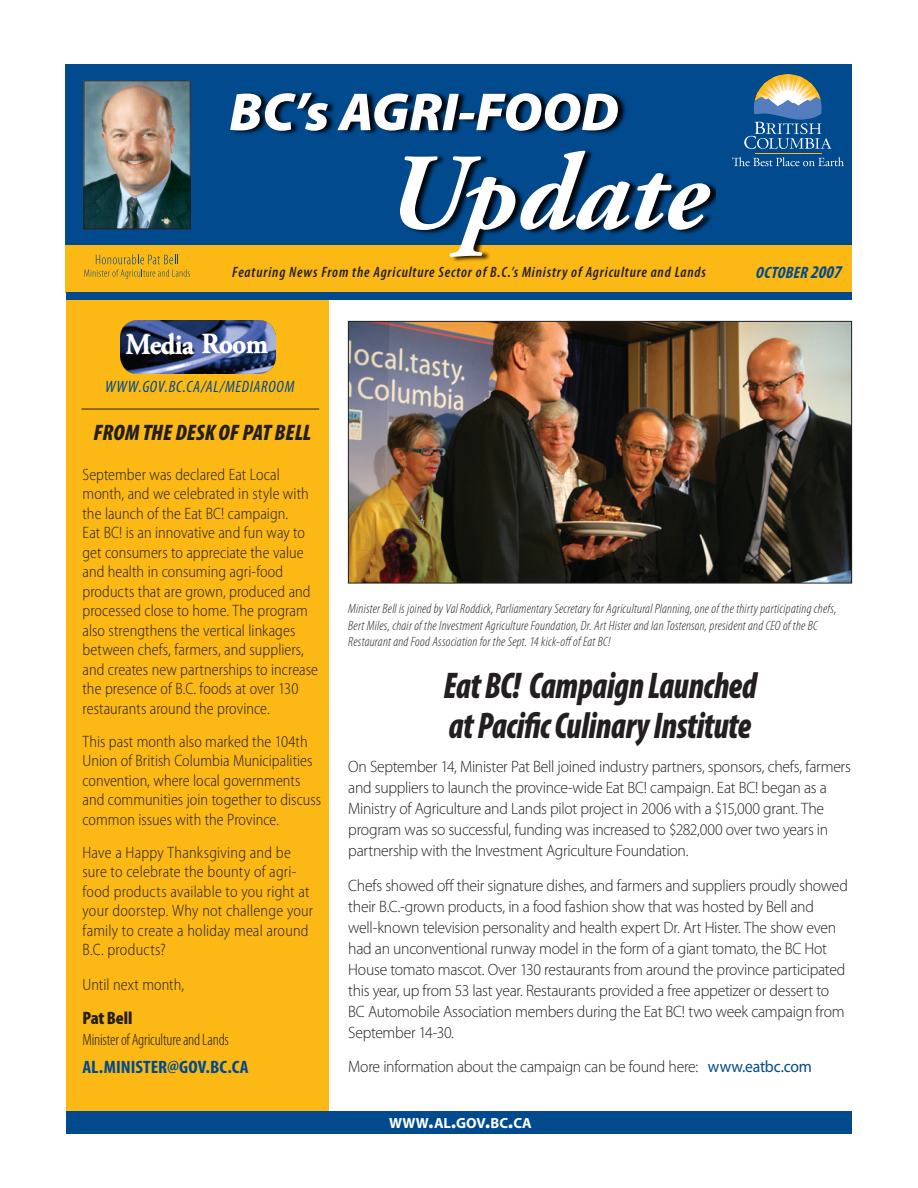
<style>
.page{position:relative;width:918px;height:1188px;background:#fff}
.page>*{position:absolute;margin:0;border:0;box-sizing:border-box;transform-origin:0 0}
.t1{font:italic 700 108.45px "Adobe Garamond Pro";color:#fff}
.t2{font:italic 900 54px "Myriad Pro";color:#fff}
.t3{font:italic 900 condensed 37.35px/39.6px "Myriad Pro";letter-spacing:-.01em;color:#231f20;scale:.88 1}
.t4{font:700 28.95px "Adobe Garamond Pro";letter-spacing:-.03em;color:#fff;scale:.96 1}
.t5{font:italic 900 condensed 22.5px "Myriad Pro";color:#231f20}
.t6{font:700 condensed 18px "Myriad Pro";color:#004a8d;scale:1.07 1}
.t7{font:900 condensed 18px "Myriad Pro";letter-spacing:-.015em;color:#231f20}
.t8{font:300 16.5px/21px "Myriad Pro";letter-spacing:-.02em;color:#231f20;scale:.95 1}
.t9{font:300 semi-condensed 16.5px/19.5px "Myriad Pro";letter-spacing:.005em;color:#231f20;scale:.95 1}
.t10{font:300 condensed 16.5px "Myriad Pro";letter-spacing:-.015em;color:#231f20}
.t11{font:italic condensed 16.5px "Myriad Pro";letter-spacing:.05em;color:#004a8d}
.t12{font:italic 700 condensed 16.5px "Myriad Pro";color:#004a8d}
.t13{font:italic 600 condensed 15px "Myriad Pro";letter-spacing:.055em;color:#231f20}
.t14{font:700 14.7px "Myriad Pro";color:#fff}
.t15{font:italic 300 condensed 13.5px/16.5px "Myriad Pro";letter-spacing:.015em;color:#231f20}
.s1{font-size:18px}
.s2{font-weight:400;color:#004a8d}
.s3{font-size:21px}
</style>
<div class="page">
<div style="left:66px;top:213px;width:262px;height:900px;background:#fcb814"></div>
<div style="left:66px;top:64px;width:786px;height:229px;background:#004a8d"></div>
<div style="left:66px;top:245px;width:786px;height:48px;background:#fcb814"></div>
<img style="left:234px;top:92px;width:481px;height:170px">
<svg style="left:84px;top:254px;width:106px;height:25px"></svg>
<img style="left:86px;top:82px;width:103px;height:145px">
<div style="left:84px;top:80px;width:107px;height:149px;border:1px solid #231f20"></div>
<hr style="left:755px;top:153px;width:66px;height:1px;background:#fcb814">
<svg style="left:744px;top:74px;width:87px;height:75px"></svg>
<svg style="left:732px;top:157px;width:112px;height:9px"></svg>
<div style="left:66px;top:1111px;width:786px;height:23px;background:#004a8d"></div>
<div style="left:66px;top:292px;width:786px;height:8px;background:#004a8d"></div>
<hr style="left:82px;top:409px;width:237px;height:1px;background:#231f20">
<img style="left:120px;top:321px;width:156px;height:52px">
<img style="left:350px;top:323px;width:500px;height:258px">
<div style="left:348px;top:321px;width:504px;height:262px;border:1px solid #231f20"></div>
<p class="t2" style="left:229px;top:76px;width:391px">BC’s AGRI-FOOD</p>
<p class="t1" style="left:386px;top:131px;width:323px">Update</p>
<p class="t13" style="left:232px;top:263px;width:475px">Featuring News From the Agriculture Sector of B.C.’s Ministry of Agriculture and Lands</p>
<p class="t12" style="left:755px;top:263px;width:92px">OCTOBER <span class="s1">2007</span></p>
<p class="t4" style="left:126px;top:328px;width:150px">Media Room</p>
<p class="t11" style="left:105px;top:378px;width:191px">WWW.GOV.BC.CA/AL/MEDIAROOM</p>
<p class="t5" style="left:94px;top:420px;width:219px">FROM THE DESK OF PAT BELL</p>
<p class="t9" style="left:82px;top:465px;width:249px">September was declared Eat Local month, and we celebrated in style with the launch of the Eat BC! campaign.<br>Eat BC! is an innovative and fun way to get consumers to appreciate the value and health in consuming agri-food products that are grown, produced and processed close to home. The program also strengthens the vertical linkages between chefs, farmers, and suppliers, and creates new partnerships to increase the presence of B.C. foods at over 130 restaurants around the province.</p>
<p class="t9" style="left:82px;top:732px;width:253px">This past month also marked the 104th Union of British Columbia Municipalities convention, where local governments and communities join together to discuss common issues with the Province.</p>
<p class="t9" style="left:82px;top:843px;width:244px">Have a Happy Thanksgiving and be sure to celebrate the bounty of agri&shy;food products available to you right at your doorstep. Why not challenge your family to create a holiday meal around B.C. products?</p>
<p class="t9" style="left:82px;top:975px;width:108px">Until next month,</p>
<p class="t7" style="left:82px;top:1008px;width:51px">Pat Bell</p>
<p class="t10" style="left:82px;top:1031px;width:148px">Minister of Agriculture and Lands</p>
<p class="t6" style="left:82px;top:1057px;width:157px">AL.MINISTER@GOV.BC.CA</p>
<p class="t15" style="left:348px;top:601px;width:490px">Minister Bell is joined by Val Roddick, Parliamentary Secretary for Agricultural Planning, one of the thirty participating chefs,<br>Bert Miles, chair of the Investment Agriculture Foundation, Dr. Art Hister and Ian Tostenson, president and CEO of the BC<br>Restaurant and Food Association for the Sept. 14 kick-off of Eat BC!</p>
<p class="t3" style="left:443px;top:667px;width:358px">Eat BC! Campaign Launched at Pacific Culinary Institute</p>
<p class="t8" style="left:348px;top:757px;width:531px">On September 14, Minister Pat Bell joined industry partners, sponsors, chefs, farmers and suppliers to launch the province-wide Eat BC! campaign. Eat BC! began as a Ministry of Agriculture and Lands pilot project in 2006 with a $15,000 grant. The program was so successful, funding was increased to $282,000 over two years in partnership with the Investment Agriculture Foundation.</p>
<p class="t8" style="left:348px;top:875px;width:527px">Chefs showed off their signature dishes, and farmers and suppliers proudly showed their B.C.-grown products, in a food fashion show that was hosted by Bell and well-known television personality and health expert Dr. Art Hister. The show even had an unconventional runway model in the form of a giant tomato, the BC Hot House tomato mascot. Over 130 restaurants from around the province participated this year, up from 53 last year. Restaurants provided a free appetizer or dessert to BC Automobile Association members during the Eat BC! two week campaign from September 14-30.</p>
<p class="t8" style="left:348px;top:1057px;width:489px">More information about the campaign can be found here: <span class="s2">www.eatbc.com</span></p>
<p class="t14" style="left:389px;top:1114px;width:144px">WWW<span class="s3">.</span>AL<span class="s3">.</span>GOV<span class="s3">.</span>BC<span class="s3">.</span>CA</p>
</div>
